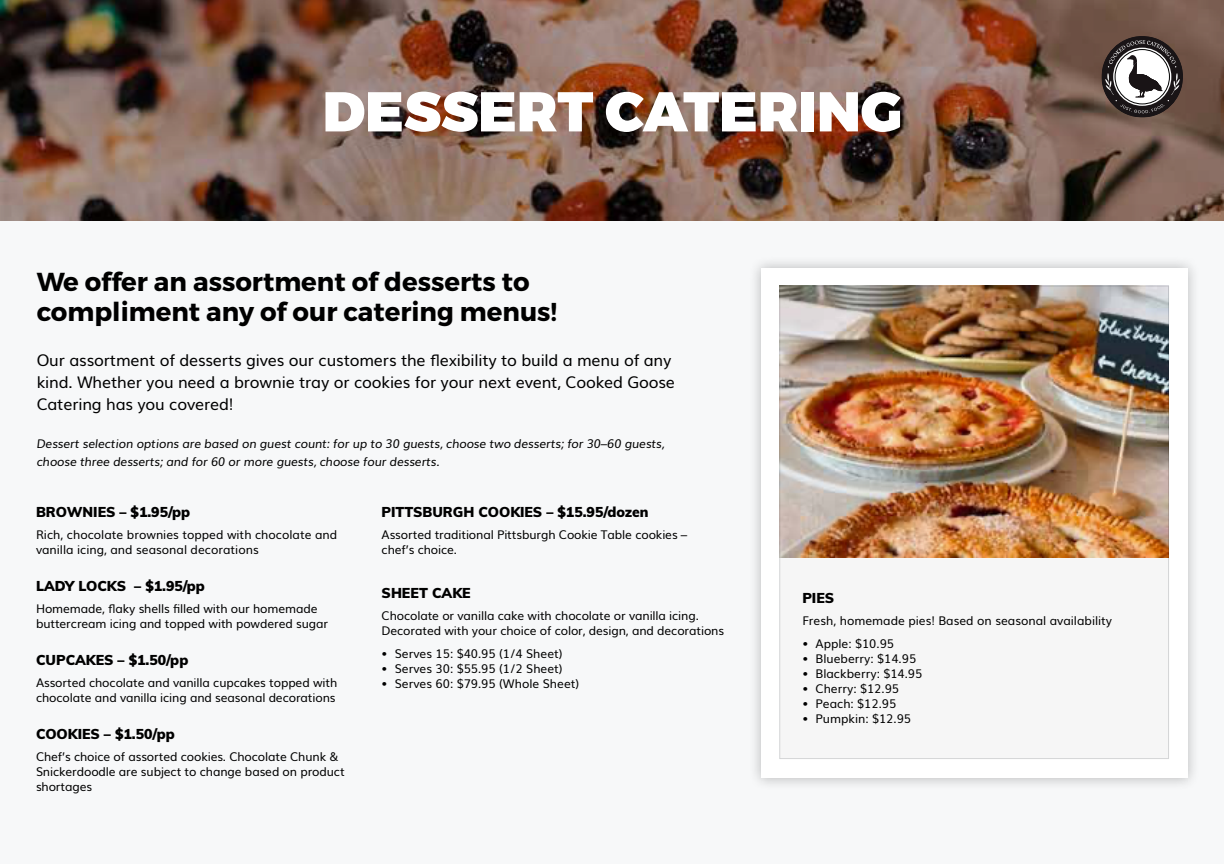
<style>
.page{position:relative;width:1224px;height:864px;background:#f7f8f9}
.page>*{position:absolute;margin:0;border:0;box-sizing:border-box;transform-origin:0 0}
.t1{font:900 56px "Montserrat";color:#fff}
.t2{font:700 26px/30px "Montserrat";color:#000}
.t3{font:16px/22px "Muli";letter-spacing:-.01em;color:#000}
.t4{font:900 14px "Muli";color:#000}
.t5{font:12px/15px "Muli";letter-spacing:-.01em;color:#000}
.t6{font:italic 12px/18px "Muli";letter-spacing:-.01em;color:#000}
</style>
<div class="page">
<img style="left:0;top:0;width:1224px;height:220px">
<div style="left:748px;top:255px;width:453px;height:536px;background:#000;opacity:.25"></div>
<div style="left:761px;top:268px;width:427px;height:510px;background:#fff"></div>
<div style="left:780px;top:286px;width:389px;height:473px;background:#f6f6f6;border:1px solid #d4d5d6"></div>
<svg style="left:1102px;top:36px;width:81px;height:81px"></svg>
<svg style="left:1132px;top:66px;width:28px;height:28px"></svg>
<svg style="left:1134px;top:68px;width:24px;height:24px"></svg>
<img style="left:780px;top:286px;width:389px;height:271px">
<h1 class="t1" style="left:323px;top:77px;width:581px">DESSERT CATERING</h1>
<h2 class="t2" style="left:37px;top:267px;width:522px">We offer an assortment of desserts to compliment any of our catering menus!</h2>
<h3 class="t3" style="left:37px;top:348px;width:640px">Our assortment of desserts gives our customers the flexibility to build a menu of any kind. Whether you need a brownie tray or cookies for your next event, Cooked Goose<br>Catering has you covered!</h3>
<p class="t6" style="left:37px;top:433px;width:629px">Dessert selection options are based on guest count: for up to 30 guests, choose two desserts; for 30–60 guests, choose three desserts; and for 60 or more guests, choose four desserts.</p>
<p class="t4" style="left:382px;top:503px;width:269px">PITTSBURGH COOKIES – $15.95/dozen</p>
<p class="t5" style="left:382px;top:526px;width:307px">Assorted traditional Pittsburgh Cookie Table cookies – chef’s choice.</p>
<p class="t4" style="left:382px;top:584px;width:91px">SHEET CAKE</p>
<p class="t5" style="left:382px;top:607px;width:344px">Chocolate or vanilla cake with chocolate or vanilla icing.<br>Decorated with your choice of color, design, and decorations</p>
<p class="t5" style="left:382px;top:645px;width:183px">• Serves 15: $40.95 (1/4 Sheet)</p>
<p class="t5" style="left:382px;top:660px;width:183px">• Serves 30: $55.95 (1/2 Sheet)</p>
<p class="t5" style="left:382px;top:675px;width:199px">• Serves 60: $79.95 (Whole Sheet)</p>
<p class="t4" style="left:36px;top:503px;width:156px">BROWNIES – $1.95/pp</p>
<p class="t5" style="left:36px;top:526px;width:303px">Rich, chocolate brownies topped with chocolate and vanilla icing, and seasonal decorations</p>
<p class="t4" style="left:36px;top:577px;width:170px">LADY LOCKS – $1.95/pp</p>
<p class="t5" style="left:36px;top:600px;width:294px">Homemade, flaky shells filled with our homemade buttercream icing and topped with powdered sugar</p>
<p class="t4" style="left:36px;top:651px;width:154px">CUPCAKES – $1.50/pp</p>
<p class="t5" style="left:36px;top:674px;width:303px">Assorted chocolate and vanilla cupcakes topped with chocolate and vanilla icing and seasonal decorations</p>
<p class="t4" style="left:36px;top:725px;width:140px">COOKIES – $1.50/pp</p>
<p class="t5" style="left:36px;top:748px;width:310px">Chef’s choice of assorted cookies. Chocolate Chunk &amp;<br>Snickerdoodle are subject to change based on product shortages</p>
<p class="t4" style="left:802px;top:589px;width:33px">PIES</p>
<p class="t5" style="left:802px;top:612px;width:311px">Fresh, homemade pies! Based on seasonal availability</p>
<p class="t5" style="left:802px;top:635px;width:93px">• Apple: $10.95</p>
<p class="t5" style="left:802px;top:650px;width:115px">• Blueberry: $14.95</p>
<p class="t5" style="left:802px;top:665px;width:122px">• Blackberry: $14.95</p>
<p class="t5" style="left:802px;top:680px;width:98px">• Cherry: $12.95</p>
<p class="t5" style="left:802px;top:695px;width:96px">• Peach: $12.95</p>
<p class="t5" style="left:802px;top:710px;width:110px">• Pumpkin: $12.95</p>
</div>
